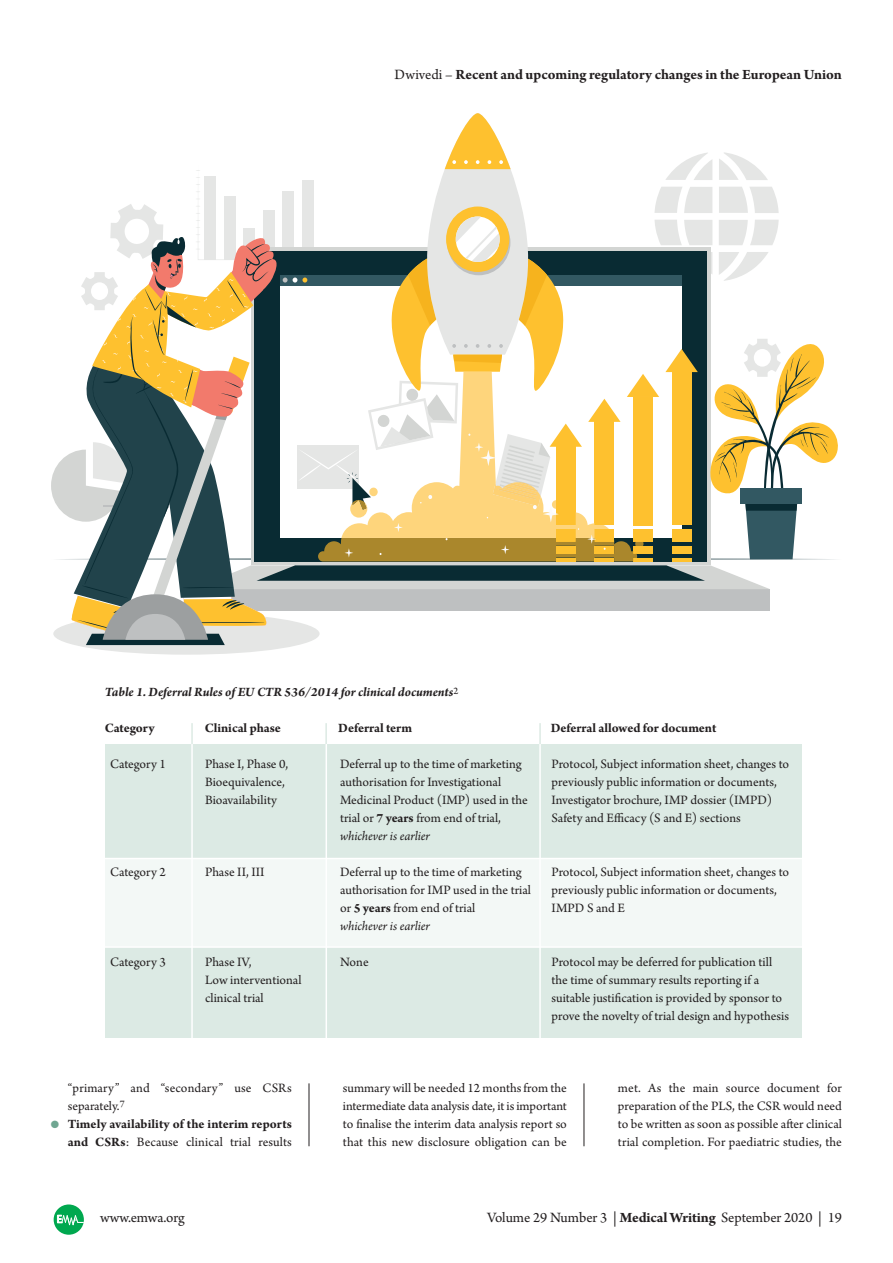
<style>
.page{position:relative;width:893px;height:1263px;background:#fff}
.page>*{position:absolute;margin:0;border:0;box-sizing:border-box;transform-origin:0 0}
.t1{font:700 15px "Arno Pro";letter-spacing:-.005em;color:#231f20}
.t2{font:15px "Arno Pro";letter-spacing:-.005em;color:#231f20}
.t3{font:13.5px/18px "Arno Pro";color:#231f20}
.t4{font:700 13.5px/18px "Arno Pro";color:#231f20;text-align:right}
.t5{font:italic 700 13.5px "Arno Pro";color:#231f20}
.s1{font-weight:400}
.s2{font-weight:700}
.s3{font-style:italic}
.s4{color:#6fa691}
</style>
<div class="page">
<div style="left:105px;top:744px;width:696px;height:293px;background:#dceae4"></div>
<div style="left:105px;top:859px;width:696px;height:88px;background:#f3f8f6"></div>
<svg style="left:54px;top:1204px;width:30px;height:31px"></svg>
<hr style="left:309px;top:1083px;width:1px;height:63px;background:#231f20">
<hr style="left:584px;top:1083px;width:1px;height:63px;background:#231f20">
<hr style="left:191px;top:739px;width:2px;height:319px;background:#fff">
<hr style="left:326px;top:739px;width:1px;height:319px;background:#fff">
<hr style="left:539px;top:734px;width:2px;height:324px;background:#fff">
<hr style="left:539px;top:723px;width:2px;height:21px;background:#dceae4">
<hr style="left:325px;top:723px;width:2px;height:21px;background:#dceae4">
<hr style="left:191px;top:723px;width:2px;height:21px;background:#dceae4">
<hr style="left:96px;top:946px;width:713px;height:2px;background:#fff">
<hr style="left:96px;top:858px;width:713px;height:1px;background:#fff">
<div style="left:53px;top:613px;width:267px;height:42px;background:#e5e6e5;border-radius:50%"></div>
<svg style="left:51px;top:113px;width:787px;height:532px"></svg>
<p class="t1" style="left:395px;top:69px;width:449px"><span class="s1">Dwivedi –</span> Recent and upcoming regulatory changes in the European Union</p>
<p class="t5" style="left:105px;top:687px;width:355px">Table 1. Deferral Rules of EU CTR 536/2014 for clinical documents<sup>2</sup></p>
<p class="t4" style="left:105px;top:720px;width:51px">Category</p>
<p class="t4" style="left:205px;top:720px;width:78px">Clinical phase</p>
<p class="t4" style="left:338px;top:720px;width:75px">Deferral term</p>
<p class="t4" style="left:551px;top:720px;width:167px">Deferral allowed for document</p>
<p class="t3" style="left:110px;top:756px;width:57px">Category 1</p>
<p class="t3" style="left:552px;top:756px;width:239px">Protocol, Subject information sheet, changes to previously public information or documents, Investigator brochure, IMP dossier (IMPD)<br>Safety and Efficacy (S and E) sections</p>
<p class="t3" style="left:340px;top:756px;width:189px">Deferral up to the time of marketing authorisation for Investigational<br>Medicinal Product (IMP) used in the trial or <span class="s2">7 years</span> from end of trial, <span class="s3">whichever is earlier</span></p>
<p class="t3" style="left:340px;top:864px;width:192px">Deferral up to the time of marketing authorisation for IMP used in the trial or <span class="s2">5 years</span> from end of trial<br><span class="s3">whichever is earlier</span></p>
<p class="t3" style="left:340px;top:954px;width:30px">None</p>
<p class="t3" style="left:205px;top:756px;width:85px">Phase I, Phase 0,<br>Bioequivalence,<br>Bioavailability</p>
<p class="t3" style="left:552px;top:864px;width:239px">Protocol, Subject information sheet, changes to previously public information or documents,<br>IMPD S and E</p>
<p class="t3" style="left:205px;top:864px;width:61px">Phase II, III</p>
<p class="t3" style="left:110px;top:864px;width:57px">Category 2</p>
<p class="t3" style="left:552px;top:954px;width:239px">Protocol may be deferred for publication till the time of summary results reporting if a suitable justification is provided by sponsor to prove the novelty of trial design and hypothesis</p>
<p class="t3" style="left:205px;top:954px;width:98px">Phase IV,<br>Low interventional clinical trial</p>
<p class="t3" style="left:110px;top:954px;width:57px">Category 3</p>
<p class="t3" style="left:68px;top:1080px;width:225px">“primary” and “secondary” use CSRs separately.<sup>7</sup></p>
<p class="t4" style="left:51px;top:1116px;width:242px"><span class="s4">●</span> Timely availability of the interim reports and CSRs<span class="s1">: Because clinical trial results</span></p>
<p class="t3" style="left:343px;top:1080px;width:225px;text-align:justify">summary will be needed 12 months from the intermediate data analysis date, it is important to finalise the interim data analysis report so that this new disclosure obligation can be</p>
<p class="t3" style="left:618px;top:1080px;width:225px;text-align:justify">met. As the main source document for preparation of the PLS, the CSR would need to be written as soon as possible after clinical trial completion. For paediatric studies, the</p>
<p class="t2" style="left:100px;top:1212px;width:86px">www.emwa.org</p>
<p class="t2" style="left:487px;top:1212px;width:356px">Volume 29 Number 3 | <span class="s2">Medical Writing</span> September 2020 | 19</p>
</div>
